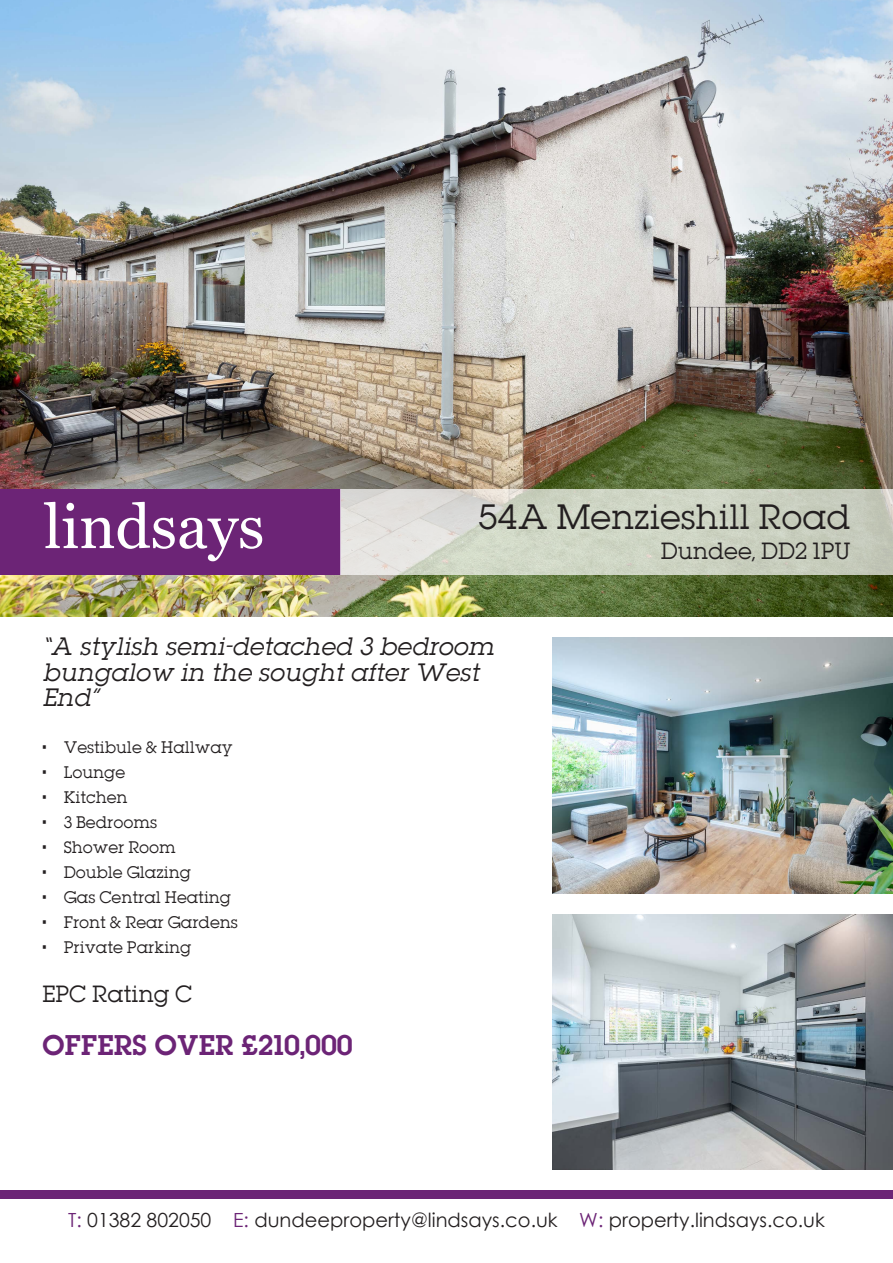
<style>
.page{position:relative;width:893px;height:1263px;background:#fff}
.page>*{position:absolute;margin:0;border:0;box-sizing:border-box;transform-origin:0 0}
.t1{font:31.5px "Lubalin";color:#231f20}
.t2{font:25.5px "Lubalin Demi";color:#6c2476}
.t3{font:italic 22.5px/25.5px "Lubalin";color:#231f20}
.t4{font:21px "Lubalin";color:#231f20}
.t5{font:19.5px "Century Gothic";color:#231f20}
.t6{font:15px "Lubalin";color:#231f20}
.s1{color:#6c2476}
</style>
<div class="page">
<img style="left:0;top:0;width:893px;height:617px">
<img style="left:553px;top:638px;width:340px;height:255px">
<img style="left:553px;top:914px;width:340px;height:255px">
<div style="left:0;top:489px;width:340px;height:85px;background:#6c2476"></div>
<svg style="left:44px;top:502px;width:218px;height:59px"></svg>
<div style="left:0;top:1191px;width:893px;height:8px;background:#6c2476"></div>
<svg style="left:340px;top:489px;width:553px;height:85px;background:#d0d5c7"></svg>
<h1 class="t1" style="left:478px;top:496px;width:374px">54A Menzieshill Road</h1>
<h3 class="t4" style="left:661px;top:536px;width:191px">Dundee, DD2 1PU</h3>
<h3 class="t3" style="left:43px;top:634px;width:453px">“A stylish semi-detached 3 bedroom bungalow in the sought after West<br>End”</h3>
<p class="t6" style="left:43px;top:737px;width:192px">• Vestibule &amp; Hallway</p>
<p class="t6" style="left:43px;top:762px;width:84px">• Lounge</p>
<p class="t6" style="left:43px;top:787px;width:87px">• Kitchen</p>
<p class="t6" style="left:43px;top:812px;width:116px">• 3 Bedrooms</p>
<p class="t6" style="left:43px;top:837px;width:135px">• Shower Room</p>
<p class="t6" style="left:43px;top:862px;width:150px">• Double Glazing</p>
<p class="t6" style="left:43px;top:887px;width:190px">• Gas Central Heating</p>
<p class="t6" style="left:43px;top:912px;width:197px">• Front &amp; Rear Gardens</p>
<p class="t6" style="left:43px;top:937px;width:150px">• Private Parking</p>
<h3 class="t4" style="left:43px;top:980px;width:151px">EPC Rating C</h3>
<h2 class="t2" style="left:43px;top:1027px;width:312px">OFFERS OVER £210,000</h2>
<h3 class="t5" style="left:68px;top:1206px;width:758px"><span class="s1">T:</span> 01382 802050 <span class="s1">E:</span> dundeeproperty@lindsays.co.uk <span class="s1">W:</span> property.lindsays.co.uk</h3>
</div>
